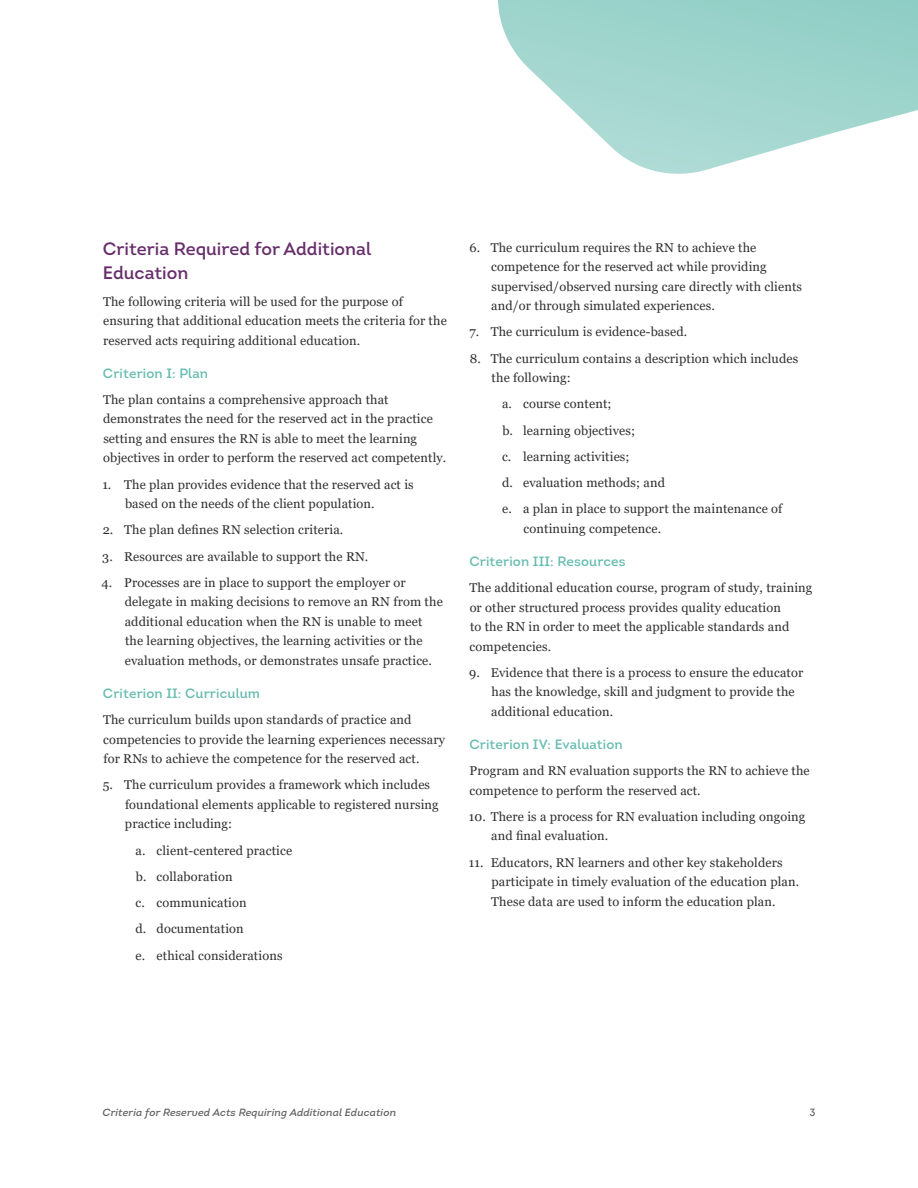
<style>
.page{position:relative;width:918px;height:1188px;background:#fff}
.page>*{position:absolute;margin:0;border:0;box-sizing:border-box;transform-origin:0 0}
.Body_-_Header{font:18px/24px "Intro";color:#662d6a}
.Body_-_Subhead{font:13.5px "Intro";letter-spacing:.01em;color:#66bcb0}
.Body_-_List_tier_1_-_LAST{font:12.75px/19.5px "Georgia";letter-spacing:.01em;color:#312f30}
.Body_-_Paragraph{font:12.75px/19.5px "Georgia";letter-spacing:.01em;color:#312f30}
.Body_-_List_tier_2_-_LAST{font:12.75px/19.5px "Georgia";letter-spacing:.01em;color:#312f30}
.t1{font:italic 10.5px "Intro";letter-spacing:.01em;color:#636366}
.t2{font:10.5px "Intro";color:#636366}
</style>
<div class="page">
<svg style="left:498px;top:0;width:420px;height:174px;fill:#a2d6cf"></svg>
<p class="Body_-_Header" style="left:103px;top:237px;width:270px">Criteria Required for Additional<br>Education</p>
<p class="Body_-_Paragraph" style="left:103px;top:292px;width:345px">The following criteria will be used for the purpose of ensuring that additional education meets the criteria for the reserved acts requiring additional education.</p>
<p class="Body_-_Subhead" style="left:103px;top:364px;width:107px">Criterion I: Plan</p>
<p class="Body_-_Paragraph" style="left:103px;top:390px;width:345px">The plan contains a comprehensive approach that demonstrates the need for the reserved act in the practice setting and ensures the RN is able to meet the learning objectives in order to perform the reserved act competently.</p>
<p class="Body_-_List_tier_1_-_LAST" style="left:125px;top:475px;width:290px;text-indent:-23px">1. The plan provides evidence that the reserved act is based on the needs of the client population.</p>
<p class="Body_-_List_tier_1_-_LAST" style="left:103px;top:521px;width:242px">2. The plan defines RN selection criteria.</p>
<p class="Body_-_List_tier_1_-_LAST" style="left:102px;top:547px;width:268px">3. Resources are available to support the RN.</p>
<p class="Body_-_List_tier_1_-_LAST" style="left:125px;top:573px;width:320px;text-indent:-23px">4. Processes are in place to support the employer or delegate in making decisions to remove an RN from the additional education when the RN is unable to meet the learning objectives, the learning activities or the evaluation methods, or demonstrates unsafe practice.</p>
<p class="Body_-_Subhead" style="left:103px;top:685px;width:159px">Criterion II: Curriculum</p>
<p class="Body_-_Paragraph" style="left:103px;top:710px;width:344px">The curriculum builds upon standards of practice and competencies to provide the learning experiences necessary for RNs to achieve the competence for the reserved act.</p>
<p class="Body_-_List_tier_1_-_LAST" style="left:125px;top:776px;width:315px;text-indent:-22px">5. The curriculum provides a framework which includes foundational elements applicable to registered nursing practice including:</p>
<p class="Body_-_List_tier_2_-_LAST" style="left:135px;top:841px;width:158px">a. client-centered practice</p>
<p class="Body_-_List_tier_2_-_LAST" style="left:136px;top:867px;width:98px">b. collaboration</p>
<p class="Body_-_List_tier_2_-_LAST" style="left:136px;top:893px;width:113px">c. communication</p>
<p class="Body_-_List_tier_2_-_LAST" style="left:136px;top:920px;width:110px">d. documentation</p>
<p class="Body_-_List_tier_2_-_LAST" style="left:136px;top:946px;width:149px">e. ethical considerations</p>
<p class="Body_-_List_tier_1_-_LAST" style="left:491px;top:238px;width:312px;text-indent:-22px">6. The curriculum requires the RN to achieve the competence for the reserved act while providing supervised/observed nursing care directly with clients and/or through simulated experiences.</p>
<p class="Body_-_List_tier_1_-_LAST" style="left:469px;top:322px;width:219px">7. The curriculum is evidence-based.</p>
<p class="Body_-_List_tier_1_-_LAST" style="left:492px;top:349px;width:308px;text-indent:-22px">8. The curriculum contains a description which includes the following:</p>
<p class="Body_-_List_tier_2_-_LAST" style="left:502px;top:394px;width:111px">a. course content;</p>
<p class="Body_-_List_tier_2_-_LAST" style="left:502px;top:421px;width:134px">b. learning objectives;</p>
<p class="Body_-_List_tier_2_-_LAST" style="left:502px;top:447px;width:129px">c. learning activities;</p>
<p class="Body_-_List_tier_2_-_LAST" style="left:502px;top:473px;width:165px">d. evaluation methods; and</p>
<p class="Body_-_List_tier_2_-_LAST" style="left:524px;top:499px;width:260px;text-indent:-22px">e. a plan in place to support the maintenance of continuing competence.</p>
<p class="Body_-_Subhead" style="left:469px;top:553px;width:158px">Criterion III: Resources</p>
<p class="Body_-_Paragraph" style="left:470px;top:578px;width:344px">The additional education course, program of study, training or other structured process provides quality education<br>to the RN in order to meet the applicable standards and competencies.</p>
<p class="Body_-_List_tier_1_-_LAST" style="left:491px;top:663px;width:314px;text-indent:-22px">9. Evidence that there is a process to ensure the educator has the knowledge, skill and judgment to provide the additional education.</p>
<p class="Body_-_Subhead" style="left:469px;top:736px;width:155px">Criterion IV: Evaluation</p>
<p class="Body_-_Paragraph" style="left:470px;top:761px;width:342px">Program and RN evaluation supports the RN to achieve the competence to perform the reserved act.</p>
<p class="Body_-_List_tier_1_-_LAST" style="left:491px;top:807px;width:316px;text-indent:-22px">10. There is a process for RN evaluation including ongoing and final evaluation.</p>
<p class="Body_-_List_tier_1_-_LAST" style="left:491px;top:853px;width:310px;text-indent:-22px">11. Educators, RN learners and other key stakeholders participate in timely evaluation of the education plan.<br>These data are used to inform the education plan.</p>
<p class="t1" style="left:103px;top:1106px;width:295px">Criteria for Reserved Acts Requiring Additional Education</p>
<p class="t2" style="left:809px;top:1106px;width:8px">3</p>
</div>
